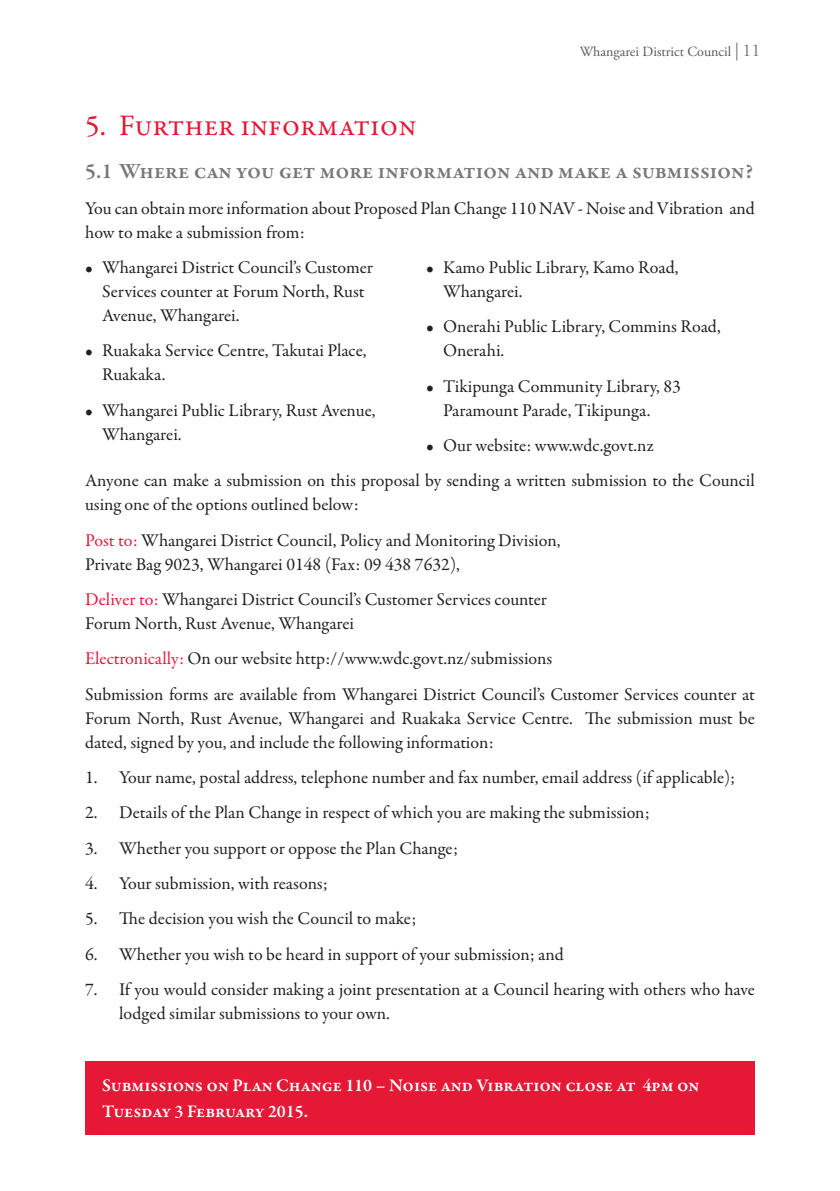
<style>
.page{position:relative;width:840px;height:1191px;background:#fff}
.page>*{position:absolute;margin:0;border:0;box-sizing:border-box;transform-origin:0 0}
.t1{font:30px "Garamond Premr Pro";color:#e51836}
.t2{font:600 22px "Garamond Premr Pro";letter-spacing:-.005em;color:#76787b}
.t3{font:18px/24px "Garamond Premr Pro";color:#231f20}
.t4{font:18px/24px "Garamond Premr Pro";letter-spacing:-.02em;color:#231f20}
.t5{font:600 18px/26px "Garamond Premr Pro";letter-spacing:-.005em;color:#fff}
.t6{font:18px "Garamond Premr Pro";letter-spacing:.02em;color:#231f20}
.t7{font:14px "Adobe Garamond Pro";color:#57585a}
.s1{font-size:18px;color:#76787b}
.s2{color:#e51836}
</style>
<div class="page">
<div style="left:85px;top:1061px;width:669px;height:73px;background:#e51836"></div>
<p class="t7" style="left:579px;top:43px;width:182px">Whangarei District Council <span class="s1">| 11</span></p>
<h1 class="t1" style="left:85px;top:108px;width:332px">5. Further information</h1>
<p class="t2" style="left:85px;top:158px;width:669px">5.1 Where can you get more information and make a submission?</p>
<p class="t4" style="left:85px;top:196px;width:670px">You can obtain more information about Proposed Plan Change 110 NAV - Noise and Vibration and how to make a submission from:</p>
<p class="t3" style="left:102px;top:256px;width:272px;text-indent:-17px">• Whangarei District Council’s Customer<br>Services counter at Forum North, Rust<br>Avenue, Whangarei.</p>
<p class="t3" style="left:102px;top:339px;width:266px;text-indent:-17px">• Ruakaka Service Centre, Takutai Place,<br>Ruakaka.</p>
<p class="t3" style="left:102px;top:398px;width:275px;text-indent:-17px">• Whangarei Public Library, Rust Avenue,<br>Whangarei.</p>
<p class="t3" style="left:443px;top:256px;width:237px;text-indent:-17px">• Kamo Public Library, Kamo Road,<br>Whangarei.</p>
<p class="t3" style="left:443px;top:315px;width:279px;text-indent:-17px">• Onerahi Public Library, Commins Road,<br>Onerahi.</p>
<p class="t3" style="left:443px;top:374px;width:239px;text-indent:-17px">• Tikipunga Community Library, 83<br>Paramount Parade, Tikipunga.</p>
<p class="t3" style="left:85px;top:428px;width:670px;line-height:35.4px;text-indent:340px">• Our website: www.wdc.govt.nz<br>Anyone can make a submission on this proposal by sending a written submission to the Council</p>
<p class="t3" style="left:85px;top:487px;width:476px;line-height:35.4px">using one of the options outlined below:<br><span class="s2">Post to:</span> Whangarei District Council, Policy and Monitoring Division,</p>
<p class="t3" style="left:85px;top:546px;width:463px;line-height:35.4px">Private Bag 9023, Whangarei 0148 (Fax: 09 438 7632),<br><span class="s2">Deliver to:</span> Whangarei District Council’s Customer Services counter</p>
<p class="t3" style="left:85px;top:606px;width:670px;line-height:35.4px">Forum North, Rust Avenue, Whangarei<br><span class="s2">Electronically:</span> On our website http://www.wdc.govt.nz/submissions<br>Submission forms are available from Whangarei District Council’s Customer Services counter at</p>
<p class="t3" style="left:85px;top:706px;width:489px">Forum North, Rust Avenue, Whangarei and Ruakaka Service Centre.</p>
<p class="t3" style="left:603px;top:706px;width:152px">e submission must be</p>
<p class="t3" style="left:85px;top:730px;width:409px">dated, signed by you, and include the following information:</p>
<p class="t3" style="left:85px;top:765px;width:650px">1. Your name, postal address, telephone number and fax number, email address (if applicable);</p>
<p class="t3" style="left:85px;top:801px;width:565px">2. Details of the Plan Change in respect of which you are making the submission;</p>
<p class="t6" style="left:85px;top:837px;width:374px">3. Whether you support or oppose the Plan Change;</p>
<p class="t3" style="left:85px;top:871px;width:244px">4. Your submission, with reasons;</p>
<p class="t3" style="left:85px;top:907px;width:332px">5. e decision you wish the Council to make;</p>
<p class="t3" style="left:85px;top:942px;width:480px">6. Whether you wish to be heard in support of your submission; and</p>
<p class="t3" style="left:119px;top:977px;width:637px;text-indent:-34px">7. If you would consider making a joint presentation at a Council hearing with others who have lodged similar submissions to your own.</p>
<p class="t5" style="left:102px;top:1073px;width:598px">Submissions on Plan Change 110 – Noise and Vibration close at 4pm on<br>Tuesday 3 February 2015.</p>
</div>
